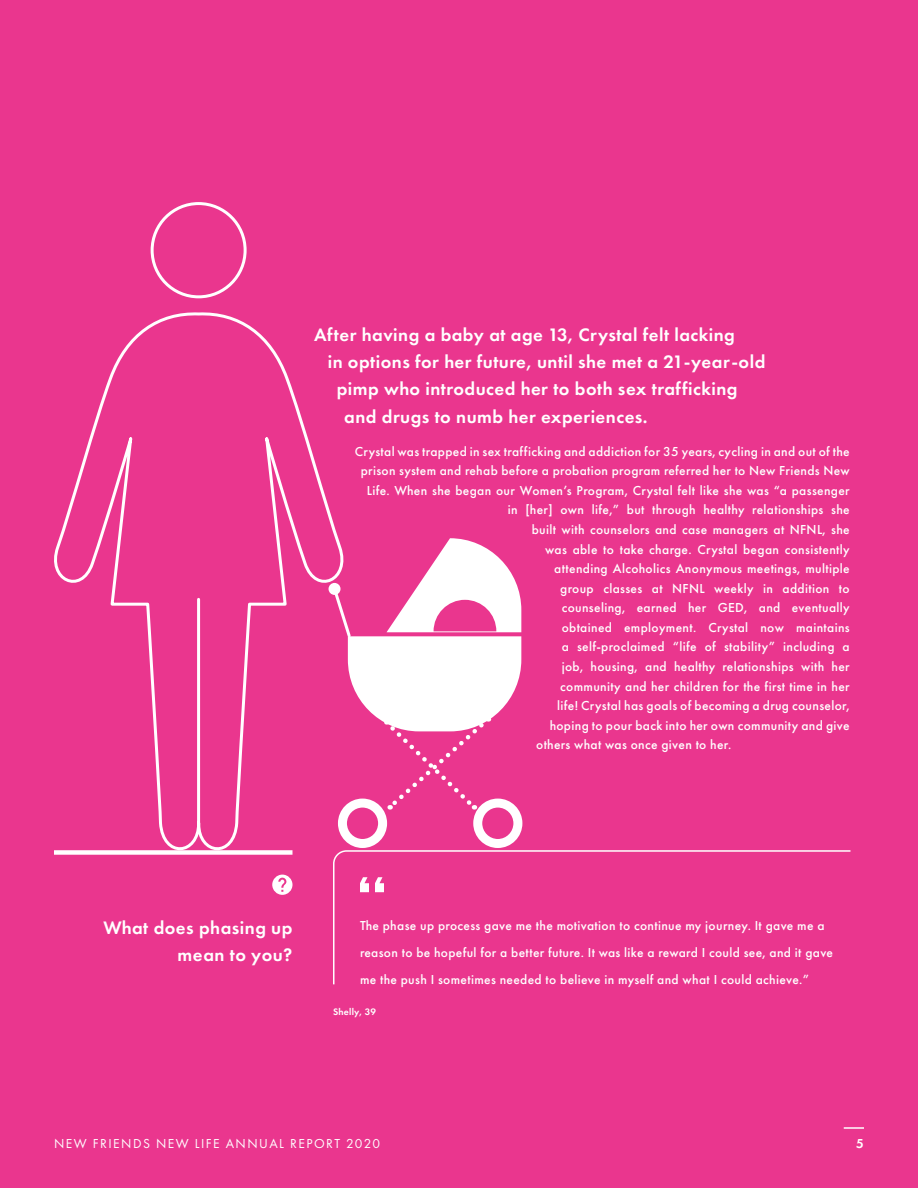
<style>
.page{position:relative;width:918px;height:1188px;background:#ea368e}
.page>*{position:absolute;margin:0;border:0;box-sizing:border-box;transform-origin:0 0}
.t1{font:600 18.75px/27.2px "Futura PT";letter-spacing:.025em;color:#fff;text-align:right}
.t2{font:500 13.5px/27px "Futura PT";letter-spacing:.025em;color:#fff}
.t3{font:13.5px "Futura PT";letter-spacing:.11em;color:#fff}
.t4{font:600 13.5px "Futura PT";color:#fff}
.t5{font:600 9.75px "Futura PT";letter-spacing:.025em;color:#fff}
</style>
<div class="page">
<svg style="left:333px;top:850px;width:518px;height:135px"></svg>
<svg style="left:360px;top:877px;width:24px;height:15px"></svg>
<hr style="left:844px;top:1127px;width:20px;height:2px;background:#fff">
<svg style="left:272px;top:875px;width:20px;height:20px"></svg>
<svg style="left:54px;top:202px;width:297px;height:657px"></svg>
<svg style="left:331px;top:538px;width:196px;height:315px"></svg>
<h1 class="t1" style="left:314px;top:321px;width:422px">After having a baby at age 13, Crystal felt lacking</h1>
<h1 class="t1" style="left:328px;top:348px;width:439px">in options for her future, until she met a 21-year-old</h1>
<h1 class="t1" style="left:337px;top:375px;width:402px">pimp who introduced her to both sex trafficking</h1>
<h1 class="t1" style="left:344px;top:403px;width:305px">and drugs to numb her experiences.</h1>
<p class="t2" style="left:355px;top:438px;width:496px">Crystal was trapped in sex trafficking and addiction for 35 years, cycling in and out of the</p>
<p class="t2" style="left:361px;top:457px;width:491px">prison system and rehab before a probation program referred her to New Friends New</p>
<p class="t2" style="left:367px;top:477px;width:485px">Life. When she began our Women’s Program, Crystal felt like she was “a passenger</p>
<p class="t2" style="left:508px;top:496px;width:343px">in [her] own life,” but through healthy relationships she</p>
<p class="t2" style="left:532px;top:516px;width:320px">built with counselors and case managers at NFNL, she</p>
<p class="t2" style="left:545px;top:536px;width:306px">was able to take charge. Crystal began consistently</p>
<p class="t2" style="left:554px;top:555px;width:297px">attending Alcoholics Anonymous meetings, multiple</p>
<p class="t2" style="left:560px;top:575px;width:291px">group classes at NFNL weekly in addition to</p>
<p class="t2" style="left:562px;top:594px;width:289px">counseling, earned her GED, and eventually</p>
<p class="t2" style="left:562px;top:614px;width:290px">obtained employment. Crystal now maintains</p>
<p class="t2" style="left:562px;top:633px;width:290px">a self-proclaimed “life of stability” including a</p>
<p class="t2" style="left:562px;top:653px;width:290px">job, housing, and healthy relationships with her</p>
<p class="t2" style="left:560px;top:673px;width:291px">community and her children for the first time in her</p>
<p class="t2" style="left:557px;top:692px;width:294px">life! Crystal has goals of becoming a drug counselor,</p>
<p class="t2" style="left:550px;top:712px;width:301px">hoping to pour back into her own community and give</p>
<p class="t2" style="left:536px;top:731px;width:197px">others what was once given to her.</p>
<h1 class="t1" style="left:104px;top:913px;width:190px">What does phasing up mean to you?</h1>
<p class="t2" style="left:360px;top:912px;width:475px">The phase up process gave me the motivation to continue my journey. It gave me a reason to be hopeful for a better future. It was like a reward I could see, and it gave me the push I sometimes needed to believe in myself and what I could achieve.”</p>
<p class="t5" style="left:333px;top:1006px;width:44px">Shelly, 39</p>
<p class="t3" style="left:54px;top:1135px;width:328px">NEW FRIENDS NEW LIFE ANNUAL REPORT 2020</p>
<p class="t4" style="left:856px;top:1135px;width:9px">5</p>
</div>
